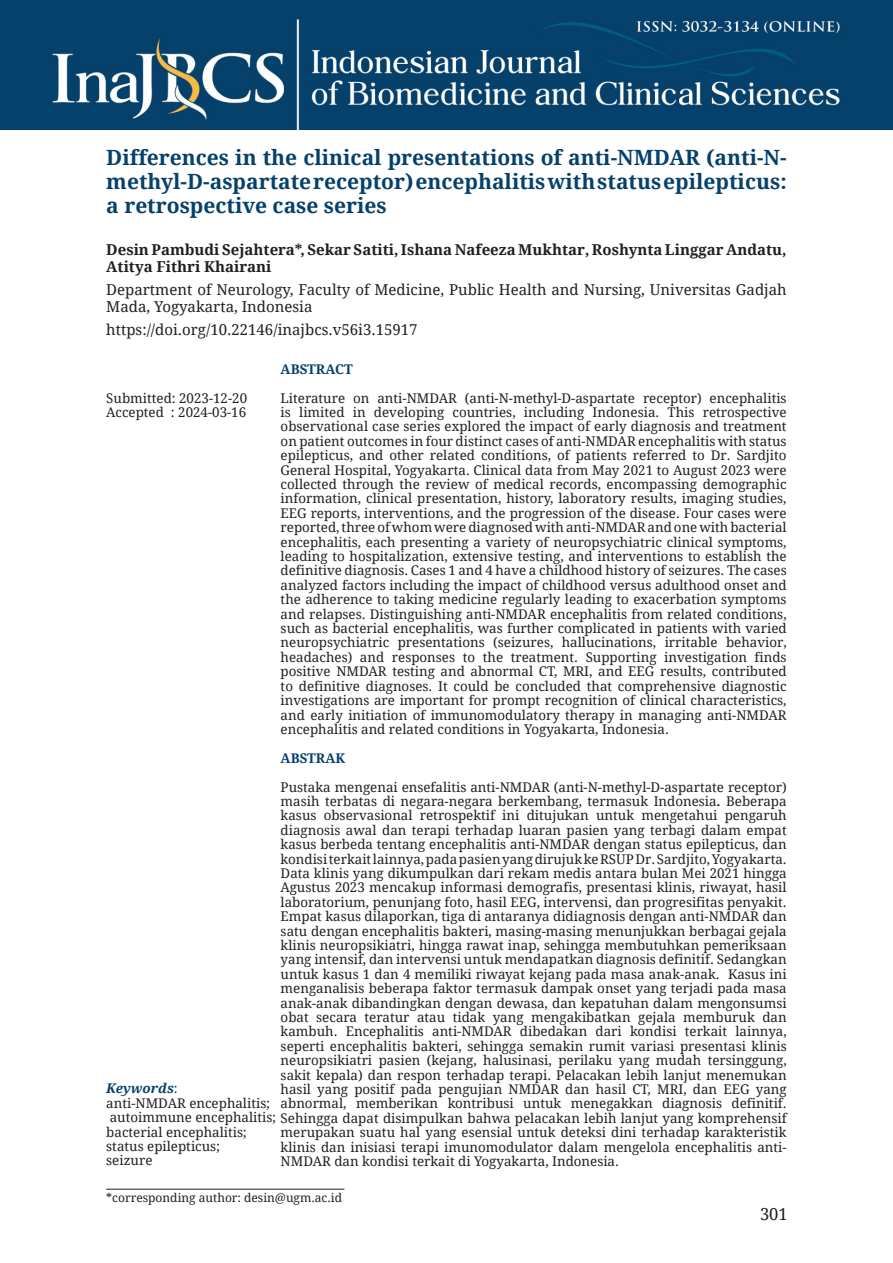
<style>
.page{position:relative;width:893px;height:1263px;background:#fff}
.page>*{position:absolute;margin:0;border:0;box-sizing:border-box;transform-origin:0 0}
.t1{font:700 21px/24.2px "Droid Serif";color:#05416a;text-align:justify}
.t2{font:16.5px "Droid Serif";color:#231f20}
.t3{font:15px/17.2px "Droid Serif";color:#231f20}
.t4{font:700 15px/17.2px "Droid Serif";color:#231f20}
.t5{font:13.35px/14.4px "Droid Serif";color:#231f20;text-align:justify}
.t6{font:700 13.35px "Droid Serif";color:#05416a}
.t7{font:italic 700 13.35px "Droid Serif";color:#05416a}
.t8{font:12px "Droid Serif";color:#231f20}
.s1{font-weight:700}
.s2{font-weight:400;font-style:normal}
</style>
<div class="page">
<hr style="left:106px;top:1189px;width:238px;height:1px;background:#231f20">
<img style="left:0;top:0;width:893px;height:129px">
<p class="t1" style="left:106px;top:146px;width:682px">Differences in the clinical presentations of anti-NMDAR (anti-N&shy;methyl-D-aspartate receptor) encephalitis with status epilepticus: a retrospective case series</p>
<p class="t4" style="left:106px;top:241px;width:682px">Desin Pambudi Sejahtera*, Sekar Satiti, Ishana Nafeeza Mukhtar, Roshynta Linggar Andatu,<br>Atitya Fithri Khairani</p>
<p class="t3" style="left:106px;top:281px;width:682px">Department of Neurology, Faculty of Medicine, Public Health and Nursing, Universitas Gadjah<br>Mada, Yogyakarta, Indonesia</p>
<p class="t3" style="left:106px;top:321px;width:313px">https://doi.org/10.22146/inajbcs.v56i3.15917</p>
<p class="t6" style="left:281px;top:361px;width:74px">ABSTRACT</p>
<p class="t5" style="left:281px;top:391px;width:508px">Literature on anti-NMDAR (anti-N-methyl-D-aspartate receptor) encephalitis is limited in developing countries, including Indonesia. This retrospective observational case series explored the impact of early diagnosis and treatment on patient outcomes in four distinct cases of anti-NMDAR encephalitis with status epilepticus, and other related conditions, of patients referred to Dr. Sardjito General Hospital, Yogyakarta. Clinical data from May 2021 to August 2023 were collected through the review of medical records, encompassing demographic information, clinical presentation, history, laboratory results, imaging studies, EEG reports, interventions, and the progression of the disease. Four cases were reported, three of whom were diagnosed with anti-NMDAR and one with bacterial encephalitis, each presenting a variety of neuropsychiatric clinical symptoms, leading to hospitalization, extensive testing, and interventions to establish the definitive diagnosis. Cases 1 and 4 have a childhood history of seizures. The cases analyzed factors including the impact of childhood versus adulthood onset and the adherence to taking medicine regularly leading to exacerbation symptoms and relapses. Distinguishing anti-NMDAR encephalitis from related conditions, such as bacterial encephalitis, was further complicated in patients with varied neuropsychiatric presentations (seizures, hallucinations, irritable behavior, headaches) and responses to the treatment. Supporting investigation finds positive NMDAR testing and abnormal CT, MRI, and EEG results, contributed to definitive diagnoses. It could be concluded that comprehensive diagnostic investigations are important for prompt recognition of clinical characteristics, and early initiation of immunomodulatory therapy in managing anti-NMDAR encephalitis and related conditions in Yogyakarta, Indonesia.</p>
<p class="t6" style="left:281px;top:750px;width:66px">ABSTRAK</p>
<p class="t5" style="left:281px;top:780px;width:508px">Pustaka mengenai ensefalitis anti-NMDAR (anti-N-methyl-D-aspartate receptor) masih terbatas di negara-negara berkembang, termasuk Indonesia<span class="s1">.</span> Beberapa kasus observasional retrospektif ini ditujukan untuk mengetahui pengaruh diagnosis awal dan terapi terhadap luaran pasien yang terbagi dalam empat kasus berbeda tentang encephalitis anti-NMDAR dengan status epilepticus, dan kondisi terkait lainnya, pada pasien yang dirujuk ke RSUP Dr. Sardjito, Yogyakarta.<br>Data klinis yang dikumpulkan dari rekam medis antara bulan Mei 2021 hingga Agustus 2023 mencakup informasi demografis, presentasi klinis, riwayat, hasil laboratorium, penunjang foto, hasil EEG, intervensi, dan progresifitas penyakit.<br>Empat kasus dilaporkan, tiga di antaranya didiagnosis dengan anti-NMDAR dan satu dengan encephalitis bakteri, masing-masing menunjukkan berbagai gejala klinis neuropsikiatri, hingga rawat inap, sehingga membutuhkan pemeriksaan yang intensif, dan intervensi untuk mendapatkan diagnosis definitif. Sedangkan untuk kasus 1 dan 4 memiliki riwayat kejang pada masa anak-anak. Kasus ini menganalisis beberapa faktor termasuk dampak onset yang terjadi pada masa anak-anak dibandingkan dengan dewasa, dan kepatuhan dalam mengonsumsi obat secara teratur atau tidak yang mengakibatkan gejala memburuk dan kambuh. Encephalitis anti-NMDAR dibedakan dari kondisi terkait lainnya, seperti encephalitis bakteri, sehingga semakin rumit variasi presentasi klinis neuropsikiatri pasien (kejang, halusinasi, perilaku yang mudah tersinggung, sakit kepala) dan respon terhadap terapi. Pelacakan lebih lanjut menemukan hasil yang positif pada pengujian NMDAR dan hasil CT, MRI, dan EEG yang abnormal, memberikan kontribusi untuk menegakkan diagnosis definitif.</p>
<p class="t5" style="left:281px;top:1125px;width:508px">merupakan suatu hal yang esensial untuk deteksi dini terhadap karakteristik klinis dan inisiasi terapi imunomodulator dalam mengelola encephalitis anti-NMDAR dan kondisi terkait di Yogyakarta, Indonesia.</p>
<p class="t5" style="left:106px;top:391px;width:142px">Submitted: 2023-12-20</p>
<p class="t5" style="left:106px;top:405px;width:141px">Accepted : 2024-03-16</p>
<p class="t7" style="left:106px;top:1081px;width:73px">Keywords<span class="s2">:</span></p>
<p class="t5" style="left:106px;top:1096px;width:165px">anti-NMDAR encephalitis;</p>
<p class="t5" style="left:110px;top:1111px;width:678px">autoimmune encephalitis; Sehingga dapat disimpulkan bahwa pelacakan lebih lanjut yang komprehensif</p>
<p class="t5" style="left:106px;top:1125px;width:142px">bacterial encephalitis;</p>
<p class="t5" style="left:106px;top:1139px;width:115px">status epilepticus;</p>
<p class="t5" style="left:106px;top:1153px;width:48px">seizure</p>
<p class="t8" style="left:106px;top:1191px;width:237px">*corresponding author: desin@ugm.ac.id</p>
<p class="t2" style="left:760px;top:1205px;width:29px">301</p>
</div>
